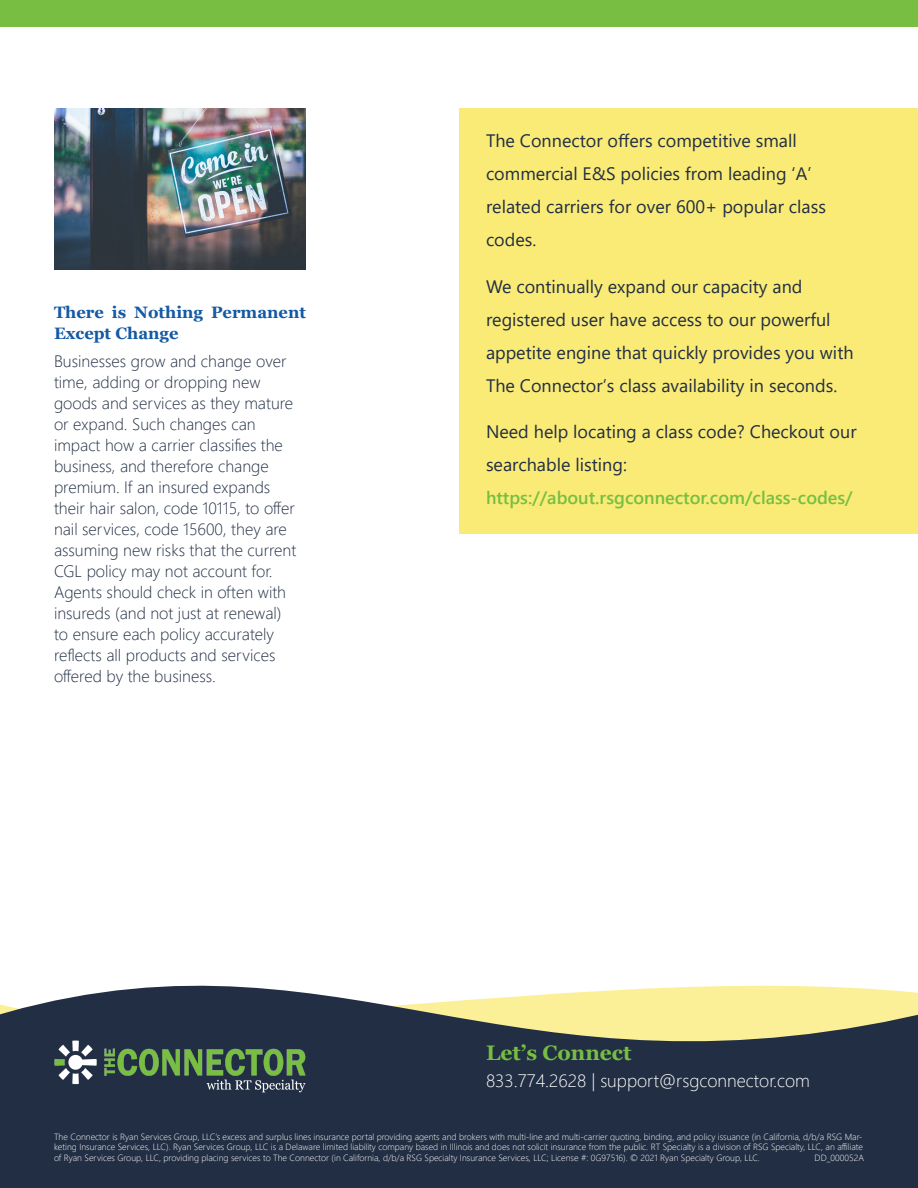
<style>
.page{position:relative;width:918px;height:1188px;background:#fff}
.page>*{position:absolute;margin:0;border:0;box-sizing:border-box;transform-origin:0 0}
.t1{font:700 21px "Georgia";color:#77be42}
.t2{font:18px/33px "Segoe UI";color:#212e43}
.t3{font:300 18px "Segoe UI";color:#fff}
.t4{font:300 16.5px/21px "Segoe UI";color:#212e43}
.t5{font:700 16.5px/21px "Georgia";color:#1359a4}
.t6{font:300 9px/10.8px "Segoe UI";color:#fff;text-align:justify}
.s1{font-weight:600;color:#77be42}
</style>
<div class="page">
<div style="left:0;top:0;width:918px;height:27px;background:#77be42"></div>
<img style="left:54px;top:108px;width:252px;height:162px">
<div style="left:459px;top:108px;width:459px;height:426px;background:#faeb76"></div>
<svg style="left:0;top:985px;width:918px;height:203px;background:#434d54"></svg>
<img style="left:54px;top:1041px;width:252px;height:51px">
<p class="t5" style="left:54px;top:302px;width:254px">There is Nothing Permanent<br>Except Change</p>
<p class="t4" style="left:54px;top:349px;width:244px">Businesses grow and change over time, adding or dropping new goods and services as they mature or expand. Such changes can impact how a carrier classifies the business, and therefore change premium. If an insured expands their hair salon, code 10115, to offer nail services, code 15600, they are assuming new risks that the current<br>CGL policy may not account for.<br>Agents should check in often with insureds (and not just at renewal) to ensure each policy accurately reflects all products and services offered by the business.</p>
<p class="t2" style="left:486px;top:123px;width:342px">The Connector offers competitive small commercial E&amp;S policies from leading ‘A’ related carriers for over 600+ popular class codes.</p>
<p class="t2" style="left:486px;top:268px;width:369px">We continually expand our capacity and registered user have access to our powerful appetite engine that quickly provides you with The Connector’s class availability in seconds.</p>
<p class="t2" style="left:486px;top:414px;width:372px">Need help locating a class code? Checkout our searchable listing: <span class="s1">https://about.rsgconnector.com/class-codes/</span></p>
<p class="t1" style="left:486px;top:1040px;width:147px">Let’s Connect</p>
<p class="t3" style="left:486px;top:1064px;width:325px">833.774.2628 | support@rsgconnector.com</p>
<p class="t6" style="left:54px;top:1130px;width:811px">The Connector is Ryan Services Group, LLC’s excess and surplus lines insurance portal providing agents and brokers with multi-line and multi-carrier quoting, binding, and policy issuance (in California, d/b/a RSG Mar&shy;keting Insurance Services, LLC). Ryan Services Group, LLC is a Delaware limited liability company based in Illinois and does not solicit insurance from the public. RT Specialty is a division of RSG Specialty, LLC, an affiliate of Ryan Services Group, LLC, providing placing services to The Connector (in California, d/b/a RSG Specialty Insurance Services, LLC; License #: 0G97516). © 2021 Ryan Specialty Group, LLC.</p>
<p class="t6" style="left:815px;top:1152px;width:51px">DD_000052A</p>
</div>
